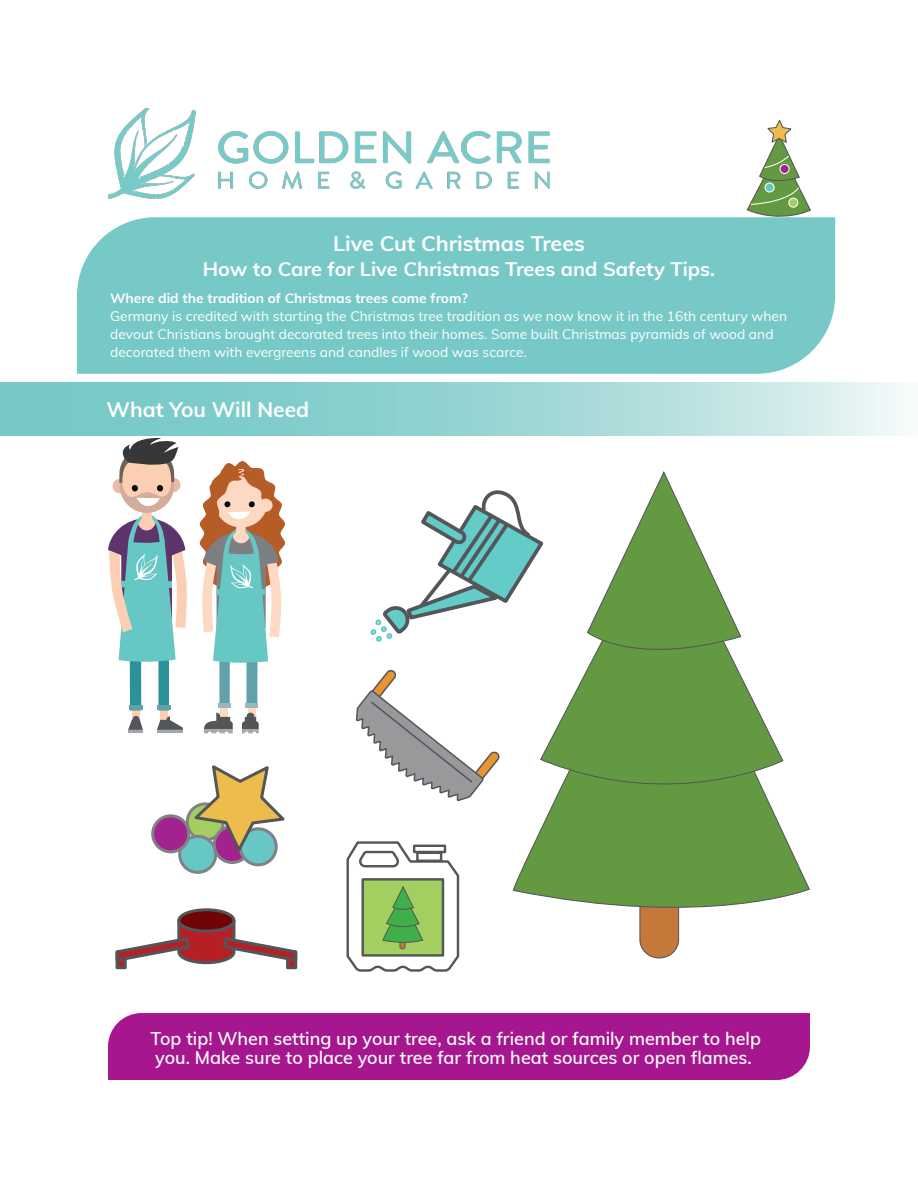
<style>
.page{position:relative;width:918px;height:1188px;background:#fff}
.page>*{position:absolute;margin:0;border:0;box-sizing:border-box;transform-origin:0 0}
.t1{font:700 21px "Muli";color:#fff}
.t2{font:700 19.5px "Muli";color:#fff}
.t3{font:600 18px/19.5px "Muli";color:#fff}
.t4{font:13.5px/18px "Muli";color:#fff}
.s1{font-weight:700}
</style>
<div class="page">
<svg style="left:0;top:383px;width:907px;height:52px;background:#9ed7d6"></svg>
<svg style="left:375px;top:490px;width:164px;height:152px"></svg>
<div style="left:370px;top:629px;width:7px;height:6px;border:4px solid #63ccc9"></div>
<div style="left:108px;top:1013px;width:702px;height:67px;background:#a6178f"></div>
<img style="left:108px;top:108px;width:442px;height:91px">
<svg style="left:200px;top:461px;width:85px;height:272px"></svg>
<div style="left:160px;top:710px;width:8px;height:11px;background:#fccfb4"></div>
<div style="left:132px;top:710px;width:8px;height:11px;background:#fccfb4"></div>
<hr style="left:157px;top:730px;width:26px;height:3px;background:#a5a4a6">
<svg style="left:157px;top:716px;width:26px;height:14px"></svg>
<hr style="left:128px;top:730px;width:15px;height:3px;background:#a5a4a6">
<svg style="left:128px;top:716px;width:15px;height:14px"></svg>
<svg style="left:108px;top:438px;width:79px;height:272px"></svg>
<svg style="left:346px;top:670px;width:154px;height:302px"></svg>
<svg style="left:179px;top:910px;width:55px;height:21px"></svg>
<div style="left:177px;top:908px;width:58px;height:25px;border:3px solid #535659;border-radius:50%"></div>
<svg style="left:116px;top:966px;width:11px;height:3px"></svg>
<svg style="left:286px;top:966px;width:11px;height:3px"></svg>
<svg style="left:115px;top:917px;width:183px;height:49px"></svg>
<svg style="left:639px;top:929px;width:41px;height:30px"></svg>
<svg style="left:509px;top:579px;width:301px;height:350px"></svg>
<svg style="left:539px;top:540px;width:245px;height:274px"></svg>
<svg style="left:586px;top:471px;width:156px;height:197px"></svg>
<div style="left:186px;top:802px;width:39px;height:39px;border:3px solid #808285;border-radius:50%"></div>
<div style="left:180px;top:836px;width:36px;height:36px;background:#66c7c5;border-radius:50%"></div>
<div style="left:178px;top:835px;width:39px;height:39px;border:3px solid #808285;border-radius:50%"></div>
<svg style="left:214px;top:826px;width:36px;height:36px"></svg>
<div style="left:213px;top:825px;width:39px;height:39px;border:3px solid #808285;border-radius:50%"></div>
<svg style="left:240px;top:829px;width:36px;height:36px"></svg>
<div style="left:239px;top:827px;width:39px;height:39px;border:3px solid #808285;border-radius:50%"></div>
<div style="left:153px;top:816px;width:36px;height:36px;background:#a2238e;border-radius:50%"></div>
<div style="left:151px;top:814px;width:39px;height:39px;border:3px solid #808285;border-radius:50%"></div>
<svg style="left:190px;top:765px;width:95px;height:89px"></svg>
<svg style="left:746px;top:120px;width:65px;height:97px"></svg>
<div style="left:77px;top:217px;width:758px;height:157px;background:#77c9c8"></div>
<p class="t1" style="left:333px;top:228px;width:253px">Live Cut Christmas Trees</p>
<p class="t2" style="left:203px;top:255px;width:514px">How to Care for Live Christmas Trees and Safety Tips.</p>
<p class="t4" style="left:110px;top:288px;width:678px"><span class="s1">Where did the tradition of Christmas trees come from?<br></span>Germany is credited with starting the Christmas tree tradition as we now know it in the 16th century when devout Christians brought decorated trees into their homes. Some built Christmas pyramids of wood and decorated them with evergreens and candles if wood was scarce.</p>
<p class="t1" style="left:107px;top:394px;width:204px">What You Will Need</p>
<p class="t3" style="left:151px;top:1028px;width:612px">Top tip! When setting up your tree, ask a friend or family member to help you. Make sure to place your tree far from heat sources or open flames.</p>
</div>
